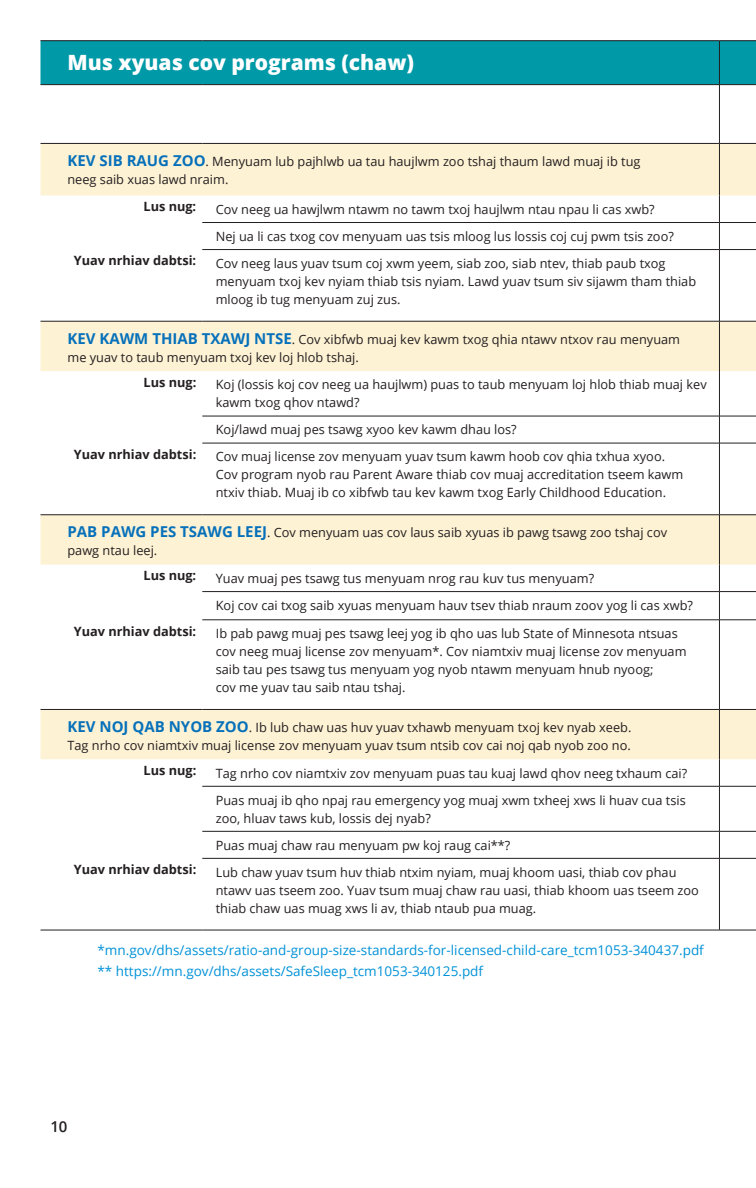
<style>
.page{position:relative;width:756px;height:1188px;background:#fff}
.page>*{position:absolute;margin:0;border:0;box-sizing:border-box;transform-origin:0 0}
.HEADER{font:800 21px "Open Sans";color:#fff}
.t1{font:600 15px "Open Sans";color:#231f20}
.TEXT{font:13.5px "Open Sans";color:#0092d8}
.TEXT-Chart-Span{font:12.75px/18px "Open Sans";color:#231f20}
.Chart-Span-QR{font:700 12.75px "Open Sans";color:#231f20}
.s1{font-weight:700;font-size:15px;color:#0671ba}
</style>
<div class="page">
<div style="left:40px;top:41px;width:716px;height:43px;background:#0099a7"></div>
<svg style="left:40px;top:144px;width:716px;height:615px"></svg>
<hr style="left:40px;top:40px;width:162px;height:1px;background:#231f20">
<hr style="left:202px;top:40px;width:517px;height:1px;background:#231f20">
<hr style="left:719px;top:40px;width:37px;height:1px;background:#231f20">
<hr style="left:719px;top:41px;width:1px;height:43px;background:#231f20">
<hr style="left:40px;top:84px;width:162px;height:1px;background:#231f20">
<hr style="left:202px;top:84px;width:517px;height:1px;background:#231f20">
<hr style="left:719px;top:84px;width:37px;height:1px;background:#231f20">
<hr style="left:719px;top:85px;width:1px;height:58px;background:#231f20">
<hr style="left:40px;top:143px;width:162px;height:1px;background:#231f20">
<hr style="left:202px;top:143px;width:517px;height:1px;background:#231f20">
<hr style="left:719px;top:143px;width:37px;height:1px;background:#231f20">
<hr style="left:719px;top:144px;width:1px;height:51px;background:#231f20">
<hr style="left:202px;top:249px;width:517px;height:1px;background:#231f20">
<hr style="left:719px;top:249px;width:37px;height:1px;background:#231f20">
<hr style="left:719px;top:250px;width:1px;height:71px;background:#231f20">
<hr style="left:40px;top:321px;width:162px;height:1px;background:#231f20">
<hr style="left:202px;top:321px;width:517px;height:1px;background:#231f20">
<hr style="left:719px;top:321px;width:37px;height:1px;background:#231f20">
<hr style="left:719px;top:321px;width:1px;height:50px;background:#231f20">
<svg style="left:719px;top:417px;width:1px;height:26px"></svg>
<hr style="left:202px;top:443px;width:517px;height:1px;background:#231f20">
<hr style="left:719px;top:443px;width:37px;height:1px;background:#231f20">
<hr style="left:719px;top:443px;width:1px;height:72px;background:#231f20">
<hr style="left:40px;top:515px;width:162px;height:1px;background:#231f20">
<hr style="left:202px;top:515px;width:517px;height:1px;background:#231f20">
<hr style="left:719px;top:515px;width:37px;height:1px;background:#231f20">
<hr style="left:719px;top:515px;width:1px;height:50px;background:#231f20">
<hr style="left:202px;top:620px;width:517px;height:1px;background:#231f20">
<hr style="left:719px;top:620px;width:37px;height:1px;background:#231f20">
<hr style="left:719px;top:620px;width:1px;height:89px;background:#231f20">
<hr style="left:40px;top:709px;width:162px;height:1px;background:#231f20">
<hr style="left:202px;top:709px;width:517px;height:1px;background:#231f20">
<hr style="left:719px;top:709px;width:37px;height:1px;background:#231f20">
<hr style="left:719px;top:710px;width:1px;height:49px;background:#231f20">
<hr style="left:202px;top:786px;width:517px;height:1px;background:#231f20">
<hr style="left:719px;top:786px;width:37px;height:1px;background:#231f20">
<hr style="left:202px;top:831px;width:517px;height:1px;background:#231f20">
<hr style="left:719px;top:831px;width:37px;height:1px;background:#231f20">
<hr style="left:202px;top:858px;width:517px;height:1px;background:#231f20">
<hr style="left:719px;top:858px;width:37px;height:1px;background:#231f20">
<hr style="left:719px;top:859px;width:1px;height:71px;background:#231f20">
<hr style="left:202px;top:930px;width:517px;height:1px;background:#231f20">
<hr style="left:719px;top:930px;width:37px;height:1px;background:#231f20">
<hr style="left:40px;top:930px;width:162px;height:1px;background:#231f20">
<svg style="left:719px;top:195px;width:1px;height:54px"></svg>
<hr style="left:202px;top:222px;width:517px;height:1px;background:#231f20">
<hr style="left:719px;top:222px;width:37px;height:1px;background:#231f20">
<hr style="left:719px;top:371px;width:1px;height:45px;background:#231f20">
<hr style="left:202px;top:416px;width:517px;height:1px;background:#231f20">
<hr style="left:719px;top:416px;width:37px;height:1px;background:#231f20">
<svg style="left:719px;top:565px;width:1px;height:55px"></svg>
<hr style="left:202px;top:591px;width:517px;height:1px;background:#231f20">
<hr style="left:719px;top:591px;width:37px;height:1px;background:#231f20">
<svg style="left:719px;top:759px;width:1px;height:27px"></svg>
<hr style="left:719px;top:786px;width:1px;height:45px;background:#231f20">
<svg style="left:719px;top:832px;width:1px;height:26px"></svg>
<p class="HEADER" style="left:68px;top:47px;width:348px">Mus xyuas cov programs (chaw)</p>
<p class="TEXT-Chart-Span" style="left:67px;top:152px;width:575px"><span class="s1">KEV SIB RAUG ZOO</span>. Menyuam lub pajhlwb ua tau haujlwm zoo tshaj thaum lawd muaj ib tug neeg saib xuas lawd nraim.</p>
<p class="Chart-Span-QR" style="left:143px;top:198px;width:54px">Lus nug:</p>
<p class="TEXT-Chart-Span" style="left:216px;top:200px;width:440px">Cov neeg ua hawjlwm ntawm no tawm txoj haujlwm ntau npau li cas xwb?</p>
<p class="TEXT-Chart-Span" style="left:216px;top:227px;width:460px">Nej ua li cas txog cov menyuam uas tsis mloog lus lossis coj cuj pwm tsis zoo?</p>
<p class="Chart-Span-QR" style="left:74px;top:252px;width:124px">Yuav nrhiav dabtsi:</p>
<p class="TEXT-Chart-Span" style="left:216px;top:254px;width:482px">Cov neeg laus yuav tsum coj xwm yeem, siab zoo, siab ntev, thiab paub txog menyuam txoj kev nyiam thiab tsis nyiam. Lawd yuav tsum siv sijawm tham thiab mloog ib tug menyuam zuj zus.</p>
<p class="TEXT-Chart-Span" style="left:68px;top:330px;width:614px"><span class="s1">KEV KAWM THIAB TXAWJ NTSE</span>. Cov xibfwb muaj kev kawm txog qhia ntawv ntxov rau menyuam me yuav to taub menyuam txoj kev loj hlob tshaj.</p>
<p class="Chart-Span-QR" style="left:143px;top:373px;width:54px">Lus nug:</p>
<p class="TEXT-Chart-Span" style="left:216px;top:375px;width:492px">Koj (lossis koj cov neeg ua haujlwm) puas to taub menyuam loj hlob thiab muaj kev kawm txog qhov ntawd?</p>
<p class="TEXT-Chart-Span" style="left:216px;top:420px;width:302px">Koj/lawd muaj pes tsawg xyoo kev kawm dhau los?</p>
<p class="Chart-Span-QR" style="left:74px;top:445px;width:124px">Yuav nrhiav dabtsi:</p>
<p class="TEXT-Chart-Span" style="left:216px;top:448px;width:469px">Cov muaj license zov menyuam yuav tsum kawm hoob cov qhia txhua xyoo.<br>Cov program nyob rau Parent Aware thiab cov muaj accreditation tseem kawm ntxiv thiab. Muaj ib co xibfwb tau kev kawm txog Early Childhood Education.</p>
<p class="TEXT-Chart-Span" style="left:67px;top:523px;width:601px"><span class="s1">PAB PAWG PES TSAWG LEEJ</span>. Cov menyuam uas cov laus saib xyuas ib pawg tsawg zoo tshaj cov pawg ntau leej.</p>
<p class="Chart-Span-QR" style="left:143px;top:567px;width:54px">Lus nug:</p>
<p class="TEXT-Chart-Span" style="left:216px;top:569px;width:380px">Yuav muaj pes tsawg tus menyuam nrog rau kuv tus menyuam?</p>
<p class="TEXT-Chart-Span" style="left:216px;top:596px;width:479px">Koj cov cai txog saib xyuas menyuam hauv tsev thiab nraum zoov yog li cas xwb?</p>
<p class="Chart-Span-QR" style="left:74px;top:622px;width:124px">Yuav nrhiav dabtsi:</p>
<p class="TEXT-Chart-Span" style="left:216px;top:624px;width:472px">Ib pab pawg muaj pes tsawg leej yog ib qho uas lub State of Minnesota ntsuas cov neeg muaj license zov menyuam*. Cov niamtxiv muaj license zov menyuam saib tau pes tsawg tus menyuam yog nyob ntawm menyuam hnub nyoog;<br>cov me yuav tau saib ntau tshaj.</p>
<p class="TEXT-Chart-Span" style="left:68px;top:718px;width:565px"><span class="s1">KEV NOJ QAB NYOB ZOO</span>. Ib lub chaw uas huv yuav txhawb menyuam txoj kev nyab xeeb.<br>Tag nrho cov niamtxiv muaj license zov menyuam yuav tsum ntsib cov cai noj qab nyob zoo no.</p>
<p class="Chart-Span-QR" style="left:143px;top:761px;width:54px">Lus nug:</p>
<p class="TEXT-Chart-Span" style="left:216px;top:764px;width:473px">Tag nrho cov niamtxiv zov menyuam puas tau kuaj lawd qhov neeg txhaum cai?</p>
<p class="TEXT-Chart-Span" style="left:216px;top:791px;width:471px">Puas muaj ib qho npaj rau emergency yog muaj xwm txheej xws li huav cua tsis zoo, hluav taws kub, lossis dej nyab?</p>
<p class="TEXT-Chart-Span" style="left:216px;top:836px;width:296px">Puas muaj chaw rau menyuam pw koj raug cai**?</p>
<p class="Chart-Span-QR" style="left:74px;top:860px;width:124px">Yuav nrhiav dabtsi:</p>
<p class="TEXT-Chart-Span" style="left:216px;top:863px;width:485px">Lub chaw yuav tsum huv thiab ntxim nyiam, muaj khoom uasi, thiab cov phau ntawv uas tseem zoo. Yuav tsum muaj chaw rau uasi, thiab khoom uas tseem zoo thiab chaw uas muag xws li av, thiab ntaub pua muag.</p>
<p class="TEXT" style="left:98px;top:941px;width:608px">*mn.gov/dhs/assets/ratio-and-group-size-standards-for-licensed-child-care_tcm1053-340437.pdf</p>
<p class="TEXT" style="left:98px;top:962px;width:387px">** https://mn.gov/dhs/assets/SafeSleep_tcm1053-340125.pdf</p>
<p class="t1" style="left:50px;top:1116px;width:19px">10</p>
</div>
